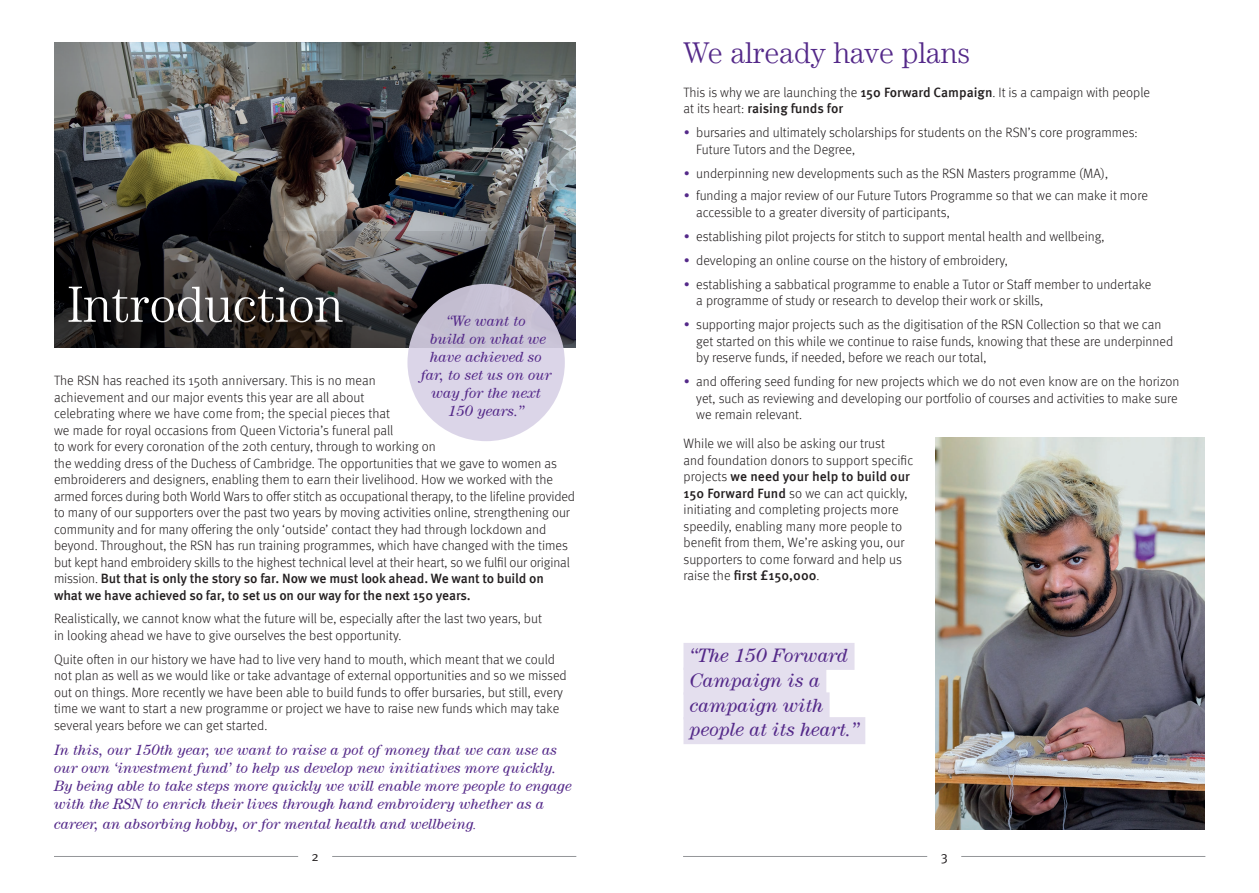
<style>
.page{position:relative;width:1259px;height:893px;background:#fff}
.page>*{position:absolute;margin:0;border:0;box-sizing:border-box;transform-origin:0 0}
.t1{font:300 51px "Century Std";color:#fff}
.t2{font:300 30px "Century Std";color:#542989}
.t3{font:italic 19.5px/24.8px "Century Std";color:#542989}
.t4{font:italic 15px/18px "Century Std";color:#542989;text-align:center}
.t5{font:300 13.5px/16.5px "Meta Pro";color:#231f20}
.t6{font:13.5px "Meta Pro";color:#231f20}
.s1{font-weight:500}
.s2{font-family:"Didot LT Pro"}
.s3{font-family:"Gotham";font-weight:700;color:#542989}
</style>
<div class="page">
<img style="left:54px;top:43px;width:521px;height:188px">
<svg style="left:54px;top:231px;width:521px;height:117px"></svg>
<div style="left:407px;top:284px;width:158px;height:157px;background:linear-gradient(to bottom,#c3bdd0,#e2dcef);border-radius:50%"></div>
<img style="left:935px;top:438px;width:270px;height:391px">
<div style="left:683px;top:643px;width:171px;height:27px;background:#e4dfee"></div>
<div style="left:683px;top:668px;width:143px;height:27px;background:#e4dfee"></div>
<div style="left:683px;top:692px;width:146px;height:27px;background:#e4dfee"></div>
<div style="left:683px;top:717px;width:182px;height:27px;background:#e4dfee"></div>
<hr style="left:54px;top:856px;width:244px;height:1px;background:#939598">
<hr style="left:683px;top:856px;width:244px;height:1px;background:#939598">
<hr style="left:332px;top:856px;width:244px;height:1px;background:#939598">
<hr style="left:961px;top:856px;width:244px;height:1px;background:#939598">
<h1 class="t1" style="left:67px;top:275px;width:277px">Introduction</h1>
<p class="t4" style="left:421px;top:312px;width:132px">“We want to<br>build on what we have achieved so far, to set us on our way for the next<br>150 years.”</p>
<p class="t5" style="left:54px;top:371px;width:522px">The RSN has reached its 150th anniversary. This is no mean<br>achievement and our major events this year are all about<br>celebrating where we have come from; the special pieces that<br>we made for royal occasions from Queen Victoria’s funeral pall<br>to work for every coronation of the 20th century, through to working on<br>the wedding dress of the Duchess of Cambridge. The opportunities that we gave to women as embroiderers and designers, enabling them to earn their livelihood. How we worked with the armed forces during both World Wars to offer stitch as occupational therapy, to the lifeline provided to many of our supporters over the past two years by moving activities online, strengthening our community and for many offering the only ‘outside’ contact they had through lockdown and beyond. Throughout, the RSN has run training programmes, which have changed with the times but kept hand embroidery skills to the highest technical level at their heart, so we fulfil our original mission. <span class="s1">But that is only the story so far. Now we must look ahead. We want to build on what we have achieved so far, to set us on our way for the next 150 years.</span></p>
<p class="t5" style="left:54px;top:610px;width:489px">Realistically, we cannot know what the future will be, especially after the last two years, but in looking ahead we have to give ourselves the best opportunity.</p>
<p class="t5" style="left:54px;top:650px;width:514px">Quite often in our history we have had to live very hand to mouth, which meant that we could not plan as well as we would like or take advantage of external opportunities and so we missed out on things. More recently we have been able to build funds to offer bursaries, but still, every time we want to start a new programme or project we have to raise new funds which may take several years before we can get started.</p>
<p class="t4" style="left:54px;top:741px;width:519px;text-align:left">In this, our 150th year, we want to raise a pot of money that we can use as our own ‘investment fund’ to help us develop new initiatives more quickly.<br>By being able to take steps more quickly we will enable more people to engage with the RSN to enrich their lives through hand embroidery whether as a</p>
<p class="t4" style="left:54px;top:815px;width:425px">career, an absorbing hobby, or for mental health and wellbeing<span class="s2">.</span></p>
<h2 class="t2" style="left:683px;top:36px;width:288px">We already have plans</h2>
<p class="t5" style="left:683px;top:83px;width:468px">This is why we are launching the <span class="s1">150 Forward Campaign</span>. It is a campaign with people at its heart: <span class="s1">raising funds for</span></p>
<p class="t5" style="left:696px;top:123px;width:443px;text-indent:-13px"><span class="s3">•</span> bursaries and ultimately scholarships for students on the RSN’s core programmes:<br>Future Tutors and the Degree,</p>
<p class="t5" style="left:683px;top:164px;width:426px"><span class="s3">•</span> underpinning new developments such as the RSN Masters programme (MA),</p>
<p class="t5" style="left:696px;top:187px;width:453px;text-indent:-13px"><span class="s3">•</span> funding a major review of our Future Tutors Programme so that we can make it more accessible to a greater diversity of participants,</p>
<p class="t5" style="left:683px;top:227px;width:422px"><span class="s3">•</span> establishing pilot projects for stitch to support mental health and wellbeing,</p>
<p class="t5" style="left:683px;top:251px;width:326px"><span class="s3">•</span> developing an online course on the history of embroidery,</p>
<p class="t5" style="left:696px;top:275px;width:457px;text-indent:-13px"><span class="s3">•</span> establishing a sabbatical programme to enable a Tutor or Staff member to undertake a programme of study or research to develop their work or skills,</p>
<p class="t5" style="left:696px;top:316px;width:478px;text-indent:-13px"><span class="s3">•</span> supporting major projects such as the digitisation of the RSN Collection so that we can get started on this while we continue to raise funds, knowing that these are underpinned by reserve funds, if needed, before we reach our total,</p>
<p class="t5" style="left:696px;top:372px;width:485px;text-indent:-13px"><span class="s3">•</span> and offering seed funding for new projects which we do not even know are on the horizon yet, such as reviewing and developing our portfolio of courses and activities to make sure we remain relevant.</p>
<p class="t5" style="left:683px;top:435px;width:231px">While we will also be asking our trust<br>and foundation donors to support specific projects <span class="s1">we need your help to build our 150 Forward Fund</span> so we can act quickly, initiating and completing projects more speedily, enabling many more people to benefit from them, We’re asking you, our supporters to come forward and help us raise the <span class="s1">first £150,000</span>.</p>
<h3 class="t3" style="left:690px;top:643px;width:171px">“The 150 Forward<br>Campaign is a campaign with people at its heart.”</h3>
<p class="t6" style="left:311px;top:846px;width:9px">2</p>
<p class="t6" style="left:940px;top:846px;width:9px">3</p>
</div>
